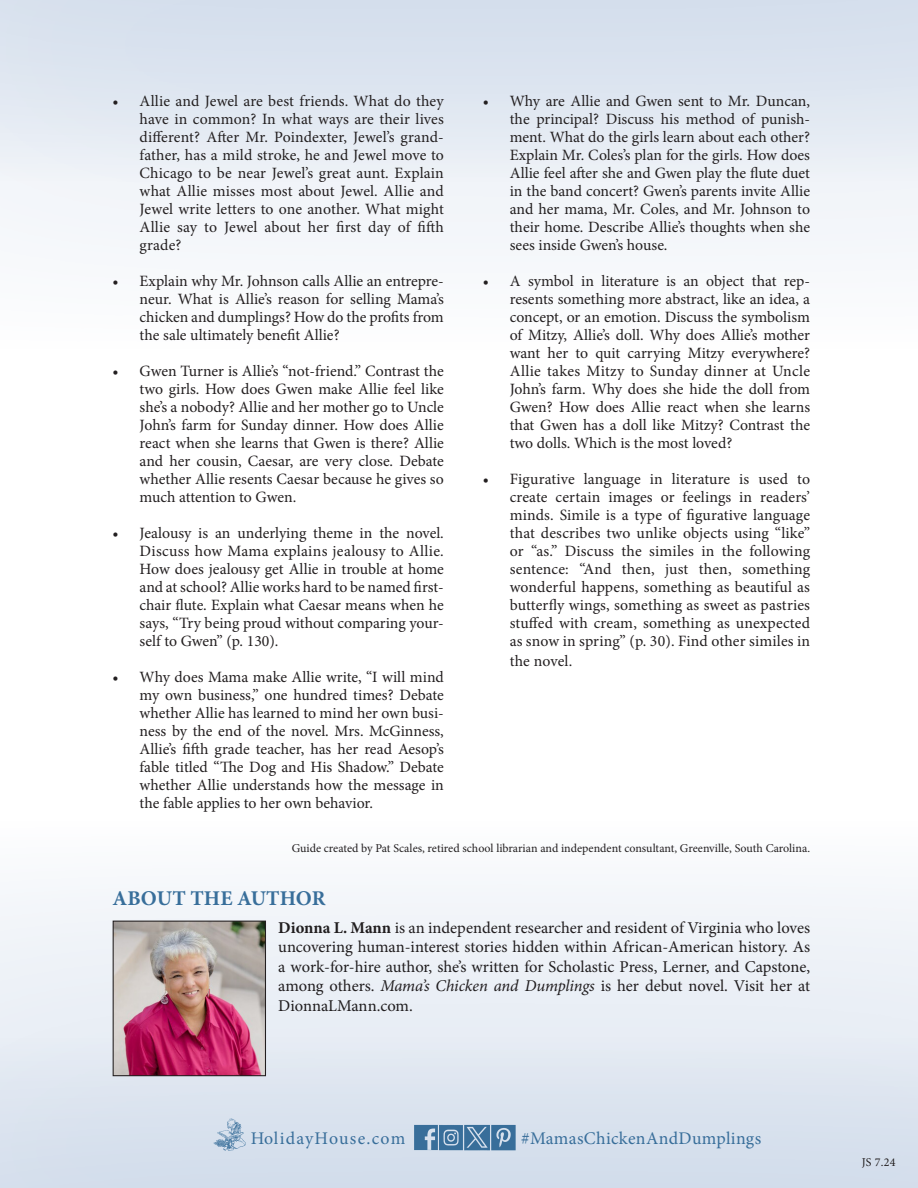
<style>
.page{position:relative;width:918px;height:1188px;background:#fff}
.page>*{position:absolute;margin:0;border:0;box-sizing:border-box;transform-origin:0 0}
.t1{font:700 21px "Minion Pro";color:#386e9a}
.t2{font:17.85px "Minion Pro";letter-spacing:.02em;color:#386e9a}
.t3{font:17.85px "Minion Pro";letter-spacing:.065em;color:#386e9a}
.t4{font:16.5px/19.5px "Minion Pro";letter-spacing:-.005em;color:#231f20;text-align:justify}
.t5{font:15.75px/18px "Minion Pro";color:#231f20;text-align:justify}
.t6{font:12px "Minion Pro";color:#231f20}
.s1{font-weight:700}
.s2{font-style:italic}
</style>
<div class="page">
<div style="left:0;top:820px;width:918px;height:368px;background:#f4f7fa"></div>
<div style="left:0;top:0;width:918px;height:353px;background:#f6f8fb"></div>
<div style="left:0;top:1036px;width:918px;height:152px;background:#dae3ee"></div>
<div style="left:0;top:0;width:918px;height:183px;background:linear-gradient(to bottom,#d2dceb,#edf1f7)"></div>
<img style="left:115px;top:923px;width:149px;height:151px">
<div style="left:113px;top:921px;width:153px;height:155px;border:1px solid #231f20"></div>
<img style="left:213px;top:1118px;width:33px;height:33px">
<img style="left:414px;top:1124px;width:102px;height:27px">
<div style="left:278px;top:921px;width:532px;height:94px;background:#ecf1f7"></div>
<p class="t5" style="left:140px;top:92px;width:306px;text-indent:-27px">• Allie and Jewel are best friends. What do they have in common? In what ways are their lives different? After Mr. Poindexter, Jewel’s grand&shy;father, has a mild stroke, he and Jewel move to Chicago to be near Jewel’s great aunt. Explain what Allie misses most about Jewel. Allie and Jewel write letters to one another. What might Allie say to Jewel about her first day of fifth grade?</p>
<p class="t5" style="left:140px;top:272px;width:306px;text-indent:-27px">• Explain why Mr. Johnson calls Allie an entrepre&shy;neur. What is Allie’s reason for selling Mama’s chicken and dumplings? How do the profits from the sale ultimately benefit Allie?</p>
<p class="t5" style="left:140px;top:362px;width:306px;text-indent:-27px">• Gwen Turner is Allie’s “not-friend.” Contrast the two girls. How does Gwen make Allie feel like she’s a nobody? Allie and her mother go to Uncle John’s farm for Sunday dinner. How does Allie react when she learns that Gwen is there? Allie and her cousin, Caesar, are very close. Debate whether Allie resents Caesar because he gives so much attention to Gwen.</p>
<p class="t5" style="left:140px;top:524px;width:306px;text-indent:-27px">• Jealousy is an underlying theme in the novel.<br>Discuss how Mama explains jealousy to Allie.<br>How does jealousy get Allie in trouble at home and at school? Allie works hard to be named first&shy;chair flute. Explain what Caesar means when he says, “Try being proud without comparing your&shy;self to Gwen” (p. 130).</p>
<p class="t5" style="left:140px;top:668px;width:306px;text-indent:-27px">• Why does Mama make Allie write, “I will mind my own business,” one hundred times? Debate whether Allie has learned to mind her own busi&shy;ness by the end of the novel. Mrs. McGinness, Allie’s fifth grade teacher, has her read Aesop’s fable titled “The Dog and His Shadow.” Debate whether Allie understands how the message in the fable applies to her own behavior.</p>
<p class="t5" style="left:510px;top:92px;width:302px;text-indent:-27px">• Why are Allie and Gwen sent to Mr. Duncan, the principal? Discuss his method of punish&shy;ment. What do the girls learn about each other?<br>Explain Mr. Coles’s plan for the girls. How does Allie feel after she and Gwen play the flute duet in the band concert? Gwen’s parents invite Allie and her mama, Mr. Coles, and Mr. Johnson to their home. Describe Allie’s thoughts when she sees inside Gwen’s house.</p>
<p class="t5" style="left:510px;top:272px;width:302px;text-indent:-27px">• A symbol in literature is an object that rep&shy;resents something more abstract, like an idea, a concept, or an emotion. Discuss the symbolism of Mitzy, Allie’s doll. Why does Allie’s mother want her to quit carrying Mitzy everywhere?<br>Allie takes Mitzy to Sunday dinner at Uncle John’s farm. Why does she hide the doll from Gwen? How does Allie react when she learns that Gwen has a doll like Mitzy? Contrast the two dolls. Which is the most loved?</p>
<p class="t5" style="left:510px;top:470px;width:302px;text-indent:-27px">• Figurative language in literature is used to create certain images or feelings in readers’ minds. Simile is a type of figurative language that describes two unlike objects using “like” or “as.” Discuss the similes in the following sentence: “And then, just then, something wonderful happens, something as beautiful as butterfly wings, something as sweet as pastries stuffed with cream, something as unexpected as snow in spring” (p. 30). Find other similes in</p>
<p class="t5" style="left:510px;top:652px;width:64px">the novel.</p>
<p class="t6" style="left:292px;top:840px;width:520px">Guide created by Pat Scales, retired school librarian and independent consultant, Greenville, South Carolina.</p>
<p class="t1" style="left:113px;top:883px;width:215px">ABOUT THE AUTHOR</p>
<p class="t4" style="left:278px;top:918px;width:533px"><span class="s1">Dionna L. Mann</span> is an independent researcher and resident of Virginia who loves uncovering human-interest stories hidden within African-American history. As a work-for-hire author, she’s written for Scholastic Press, Lerner, and Capstone, among others. <span class="s2">Mama’s Chicken and Dumplings</span> is her debut novel. Visit her at DionnaLMann.com.</p>
<p class="t3" style="left:251px;top:1127px;width:156px">HolidayHouse.com</p>
<p class="t2" style="left:521px;top:1127px;width:242px">#MamasChickenAndDumplings</p>
<p class="t6" style="left:862px;top:1154px;width:35px">JS 7.24</p>
</div>
